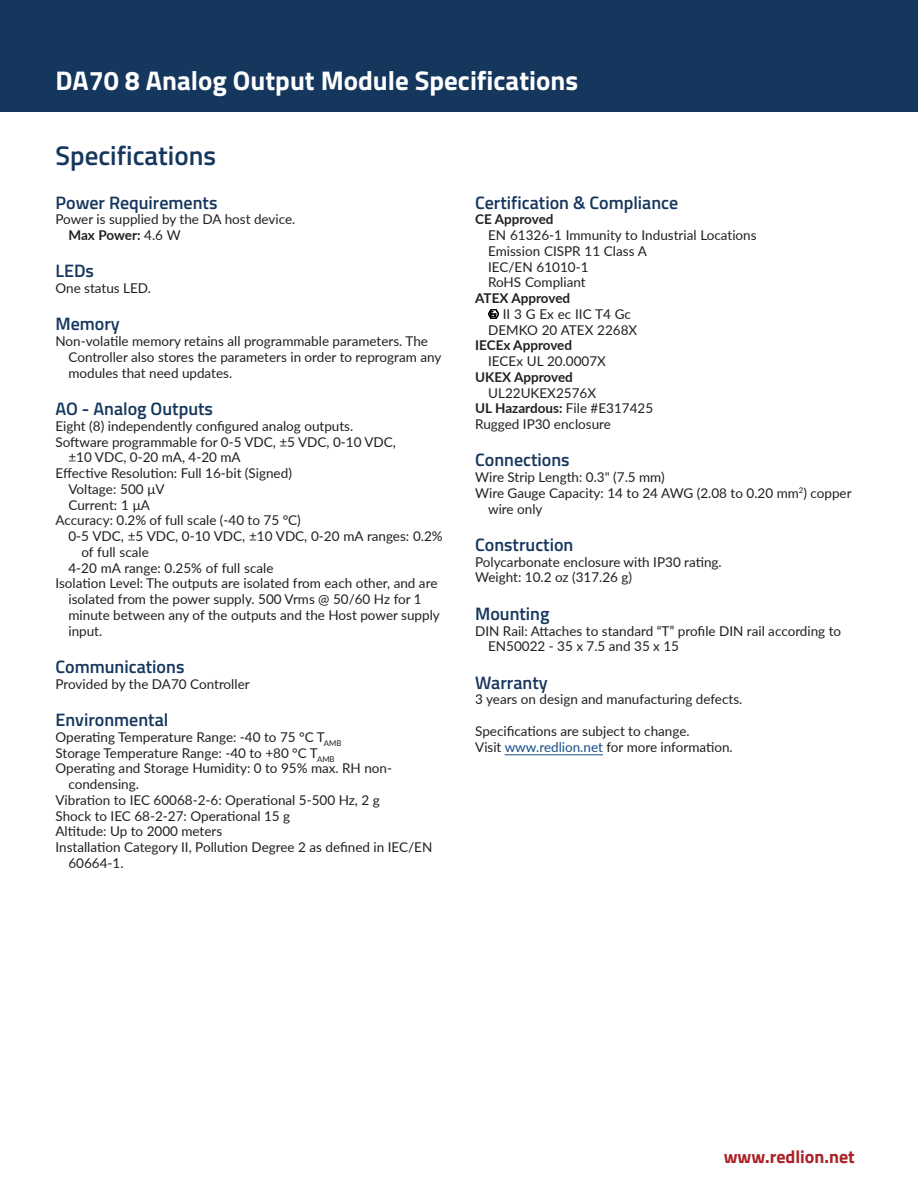
<style>
.page{position:relative;width:918px;height:1188px;background:#fff}
.page>*{position:absolute;margin:0;border:0;box-sizing:border-box;transform-origin:0 0}
.WhiteTextHeaders{font:700 27px "Titillium";color:#fff}
.Divider_Header{font:600 27px "Titillium";color:#15365d}
.Major_Heading{font:600 18px "Titillium";color:#15365d}
.t1{font:700 18px "Titillium Web";color:#ab2127}
.Spec_Text_1{font:13.5px/15.8px "Lato";color:#231f20}
.Spec_Text_2{font:13.5px/15.8px "Lato";color:#231f20}
.Spec_Text_1-2{font:700 13.5px "Lato";color:#231f20}
.Spec_Text_2-2{font:700 13.5px "Lato";letter-spacing:-.01em;color:#231f20}
.s1{font-weight:400}
.s2{color:#144d86}
</style>
<div class="page">
<div style="left:0;top:0;width:918px;height:111px;background:#15365d"></div>
<hr style="left:505px;top:754px;width:98px;height:1px;background:#144d86">
<svg style="left:488px;top:309px;width:11px;height:10px"></svg>
<p class="WhiteTextHeaders" style="left:56px;top:60px;width:524px">DA70 8 Analog Output Module Specifications</p>
<p class="Divider_Header" style="left:56px;top:135px;width:162px">Specifications</p>
<p class="Major_Heading" style="left:56px;top:189px;width:163px">Power Requirements</p>
<p class="Spec_Text_1" style="left:56px;top:211px;width:241px">Power is supplied by the DA host device.</p>
<p class="Spec_Text_2-2" style="left:68px;top:225px;width:114px">Max Power: <span class="s1">4.6 W</span></p>
<p class="Major_Heading" style="left:56px;top:258px;width:40px">LEDs</p>
<p class="Spec_Text_1" style="left:56px;top:280px;width:97px">One status LED.</p>
<p class="Major_Heading" style="left:56px;top:311px;width:66px">Memory</p>
<p class="Spec_Text_1" style="left:68px;top:333px;width:374px;text-indent:-13px">Non-volatile memory retains all programmable parameters. The<br>Controller also stores the parameters in order to reprogram any modules that need updates.</p>
<p class="Major_Heading" style="left:56px;top:395px;width:159px">AO - Analog Outputs</p>
<p class="Spec_Text_1" style="left:56px;top:417px;width:299px">Eight (8) independently configured analog outputs.</p>
<p class="Spec_Text_1" style="left:68px;top:433px;width:329px;text-indent:-13px">Software programmable for 0-5 VDC, ±5 VDC, 0-10 VDC, ±10 VDC, 0-20 mA, 4-20 mA</p>
<p class="Spec_Text_1" style="left:56px;top:465px;width:238px">Effective Resolution: Full 16-bit (Signed)</p>
<p class="Spec_Text_2" style="left:68px;top:480px;width:98px">Voltage: 500 μV</p>
<p class="Spec_Text_2" style="left:68px;top:496px;width:83px">Current: 1 μA</p>
<p class="Spec_Text_1" style="left:56px;top:512px;width:247px">Accuracy: 0.2% of full scale (-40 to 75 °C)</p>
<p class="Spec_Text_2" style="left:81px;top:528px;width:363px;text-indent:-13px">0-5 VDC, ±5 VDC, 0-10 VDC, ±10 VDC, 0-20 mA ranges: 0.2% of full scale</p>
<p class="Spec_Text_2" style="left:68px;top:559px;width:206px">4-20 mA range: 0.25% of full scale</p>
<p class="Spec_Text_1" style="left:68px;top:575px;width:373px;text-indent:-13px">Isolation Level: The outputs are isolated from each other, and are isolated from the power supply. 500 Vrms @ 50/60 Hz for 1 minute between any of the outputs and the Host power supply input.</p>
<p class="Major_Heading" style="left:56px;top:653px;width:130px">Communications</p>
<p class="Spec_Text_1" style="left:56px;top:675px;width:196px">Provided by the DA70 Controller</p>
<p class="Major_Heading" style="left:56px;top:706px;width:114px">Environmental</p>
<p class="Spec_Text_1" style="left:56px;top:728px;width:288px">Operating Temperature Range: -40 to 75 °C T<sub>AMB</sub></p>
<p class="Spec_Text_1" style="left:56px;top:744px;width:281px">Storage Temperature Range: -40 to +80 °C T<sub>AMB</sub></p>
<p class="Spec_Text_1" style="left:68px;top:760px;width:325px;text-indent:-13px">Operating and Storage Humidity: 0 to 95% max. RH non&shy;condensing.</p>
<p class="Spec_Text_1" style="left:56px;top:791px;width:326px">Vibration to IEC 60068-2-6: Operational 5-500 Hz, 2 g</p>
<p class="Spec_Text_1" style="left:56px;top:807px;width:236px">Shock to IEC 68-2-27: Operational 15 g</p>
<p class="Spec_Text_1" style="left:56px;top:823px;width:168px">Altitude: Up to 2000 meters</p>
<p class="Spec_Text_1" style="left:68px;top:839px;width:365px;text-indent:-13px">Installation Category II, Pollution Degree 2 as defined in IEC/EN<br>60664-1.</p>
<p class="Major_Heading" style="left:475px;top:189px;width:205px">Certification &amp; Compliance</p>
<p class="Spec_Text_1-2" style="left:475px;top:209px;width:80px">CE Approved</p>
<p class="Spec_Text_2" style="left:488px;top:227px;width:270px">EN 61326-1 Immunity to Industrial Locations</p>
<p class="Spec_Text_2" style="left:488px;top:242px;width:160px">Emission CISPR 11 Class A</p>
<p class="Spec_Text_2" style="left:488px;top:258px;width:102px">IEC/EN 61010-1</p>
<p class="Spec_Text_2" style="left:488px;top:274px;width:99px">RoHS Compliant</p>
<p class="Spec_Text_1-2" style="left:475px;top:288px;width:97px">ATEX Approved</p>
<p class="Spec_Text_2" style="left:503px;top:305px;width:130px">II 3 G Ex ec IIC T4 Gc</p>
<p class="Spec_Text_2" style="left:488px;top:321px;width:151px">DEMKO 20 ATEX 2268X</p>
<p class="Spec_Text_1-2" style="left:475px;top:335px;width:98px">IECEx Approved</p>
<p class="Spec_Text_2" style="left:488px;top:353px;width:119px">IECEx UL 20.0007X</p>
<p class="Spec_Text_1-2" style="left:475px;top:367px;width:99px">UKEX Approved</p>
<p class="Spec_Text_2" style="left:488px;top:384px;width:109px">UL22UKEX2576X</p>
<p class="Spec_Text_1-2" style="left:475px;top:398px;width:180px">UL Hazardous: <span class="s1">File #E317425</span></p>
<p class="Spec_Text_1" style="left:475px;top:416px;width:137px">Rugged IP30 enclosure</p>
<p class="Major_Heading" style="left:475px;top:447px;width:96px">Connections</p>
<p class="Spec_Text_1" style="left:475px;top:469px;width:191px">Wire Strip Length: 0.3" (7.5 mm)</p>
<p class="Spec_Text_1" style="left:488px;top:485px;width:365px;text-indent:-13px">Wire Gauge Capacity: 14 to 24 AWG (2.08 to 0.20 mm<sup>2</sup>) copper wire only</p>
<p class="Major_Heading" style="left:475px;top:531px;width:100px">Construction</p>
<p class="Spec_Text_1" style="left:475px;top:553px;width:248px">Polycarbonate enclosure with IP30 rating.</p>
<p class="Spec_Text_1" style="left:475px;top:569px;width:158px">Weight: 10.2 oz (317.26 g)</p>
<p class="Major_Heading" style="left:475px;top:600px;width:76px">Mounting</p>
<p class="Spec_Text_1" style="left:488px;top:622px;width:355px;text-indent:-13px">DIN Rail: Attaches to standard “T” profile DIN rail according to<br>EN50022 - 35 x 7.5 and 35 x 15</p>
<p class="Major_Heading" style="left:475px;top:669px;width:74px">Warranty</p>
<p class="Spec_Text_1" style="left:475px;top:691px;width:269px">3 years on design and manufacturing defects.</p>
<p class="Spec_Text_1" style="left:475px;top:723px;width:216px">Specifications are subject to change.</p>
<p class="Spec_Text_1" style="left:475px;top:738px;width:259px">Visit <span class="s2">www.redlion.net</span> for more information.</p>
<h2 class="t1" style="left:724px;top:1143px;width:133px">www.redlion.net</h2>
</div>
